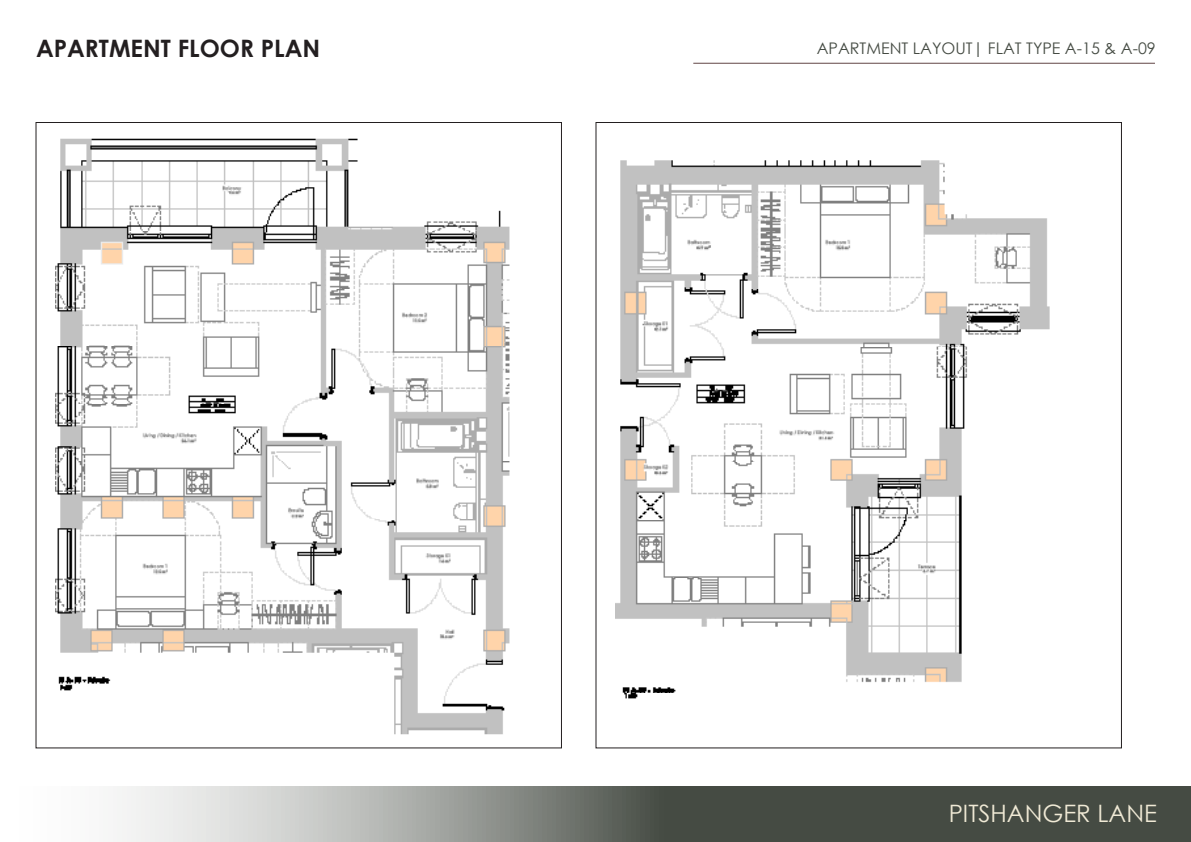
<style>
.page{position:relative;width:1191px;height:842px;background:#fff}
.page>*{position:absolute;margin:0;border:0;box-sizing:border-box;transform-origin:0 0}
.t1{font:700 24px "Century Gothic";color:#231f20}
.t2{font:24px "Century Gothic";color:#efe9d5}
.t3{font:16px "Century Gothic";color:#454b43}
</style>
<div class="page">
<img style="left:55px;top:138px;width:455px;height:597px">
<svg style="left:117px;top:786px;width:1074px;height:56px;background:#797d77"></svg>
<hr style="left:693px;top:63px;width:462px;height:1px;background:#624646">
<img style="left:615px;top:160px;width:435px;height:539px">
<p class="t1" style="left:36px;top:30px;width:286px">APARTMENT FLOOR PLAN</p>
<p class="t3" style="left:816px;top:37px;width:340px">APARTMENT LAYOUT| FLAT TYPE A-15 &amp; A-09</p>
<p class="t2" style="left:948px;top:797px;width:210px">PITSHANGER LANE</p>
</div>
